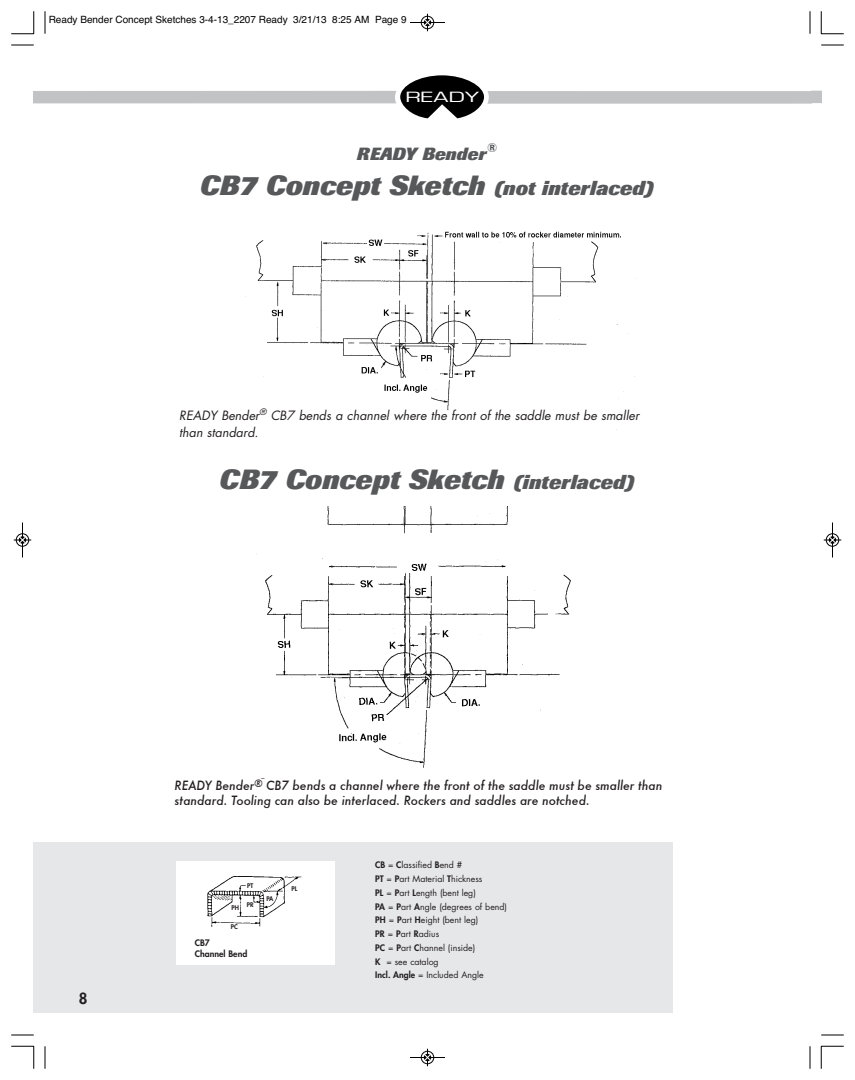
<style>
.page{position:relative;width:855px;height:1080px;background:#fff}
.page>*{position:absolute;margin:0;border:0;box-sizing:border-box;transform-origin:0 0}
.t1{font:italic 800 27.5px "Imago";color:#57585a}
.t2{font:italic 800 17.5px "Imago";color:#57585a}
.t3{font:800 15px "Futura";color:#231f20}
.t4{font:13.75px "Eurostile";color:#fff;scale:1.6 1}
.t5{font:italic 12.5px/17.5px "Futura";color:#231f20}
.t6{font:italic 500 12.5px/15px "Futura";color:#231f20;scale:.96 1}
.t7{font:10px "Helvetica";color:#000}
.t8{font:8.75px/13.8px "Futura";color:#231f20}
.t9{font:800 8.75px/11.2px "Futura";color:#231f20}
.t10{font:800 6.25px "Futura";color:#231f20}
.s1{font-size:20px}
.s2{font-weight:800}
</style>
<div class="page">
<div style="left:34px;top:842px;width:639px;height:171px;background:#e6e7e9"></div>
<div style="left:176px;top:861px;width:159px;height:104px;background:#fff"></div>
<img style="left:207px;top:876px;width:95px;height:51px">
<img style="left:245px;top:231px;width:391px;height:199px">
<img style="left:256px;top:506px;width:315px;height:262px">
<svg style="left:34px;top:75px;width:787px;height:43px"></svg>
<svg style="left:45px;top:11px;width:1px;height:23px"></svg>
<svg style="left:11px;top:45px;width:23px;height:1px"></svg>
<svg style="left:810px;top:11px;width:1px;height:23px"></svg>
<svg style="left:821px;top:45px;width:23px;height:1px"></svg>
<svg style="left:45px;top:1046px;width:1px;height:23px"></svg>
<svg style="left:11px;top:1035px;width:23px;height:1px"></svg>
<svg style="left:810px;top:1046px;width:1px;height:23px"></svg>
<svg style="left:821px;top:1035px;width:23px;height:1px"></svg>
<svg style="left:11px;top:11px;width:24px;height:24px"></svg>
<svg style="left:821px;top:11px;width:23px;height:24px"></svg>
<svg style="left:11px;top:1046px;width:24px;height:23px"></svg>
<svg style="left:821px;top:1046px;width:23px;height:23px"></svg>
<hr style="left:410px;top:22px;width:35px;height:1px;background:#000">
<div style="left:421px;top:16px;width:13px;height:13px;border:1px solid #000;border-radius:50%"></div>
<svg style="left:424px;top:14px;width:7px;height:17px"></svg>
<hr style="left:410px;top:1057px;width:35px;height:1px;background:#000">
<div style="left:421px;top:1051px;width:13px;height:13px;border:1px solid #000;border-radius:50%"></div>
<svg style="left:424px;top:1049px;width:7px;height:17px"></svg>
<div style="left:16px;top:533px;width:13px;height:14px;border:1px solid #fff;border-radius:50%"></div>
<hr style="left:22px;top:522px;width:1px;height:36px;background:#000">
<div style="left:16px;top:534px;width:13px;height:12px;border:1px solid #000;border-radius:50%"></div>
<svg style="left:14px;top:537px;width:17px;height:6px"></svg>
<div style="left:826px;top:533px;width:13px;height:14px;border:1px solid #fff;border-radius:50%"></div>
<hr style="left:832px;top:522px;width:1px;height:36px;background:#000">
<div style="left:826px;top:534px;width:13px;height:12px;border:1px solid #000;border-radius:50%"></div>
<svg style="left:824px;top:537px;width:17px;height:6px"></svg>
<p class="t7" style="left:49px;top:11px;width:359px">Ready Bender Concept Sketches 3-4-13_2207 Ready 3/21/13 8:25 AM Page 9</p>
<h3 class="t4" style="left:405px;top:88px;width:48px">READY</h3>
<h2 class="t2" style="left:357px;top:143px;width:141px">READY Bender<sup>®</sup></h2>
<h1 class="t1" style="left:200px;top:169px;width:456px">CB7 Concept Sketch <span class="s1">(not interlaced)</span></h1>
<h3 class="t5" style="left:179px;top:406px;width:461px">READY Bender<sup>®</sup> CB7 bends a channel where the front of the saddle must be smaller than standard.</h3>
<h1 class="t1" style="left:219px;top:463px;width:417px">CB7 Concept Sketch <span class="s1">(interlaced)</span></h1>
<h3 class="t5" style="left:178px;top:777px;width:489px">READY Bender<sup>®</sup> CB7 bends a cha nel where the front of the saddle must be smaller than standard. Tooling can also be interlaced.</h3>
<h3 class="t6" style="left:175px;top:777px;width:510px">READY Bender<sup>®</sup> CB7 bends a channel where the front of the saddle must be smaller than standard. Tooling can also be interlaced. Rockers and saddles are notched.</h3>
<h3 class="t3" style="left:79px;top:988px;width:10px">8</h3>
<p class="t10" style="left:232px;top:903px;width:9px">PH</p>
<p class="t10" style="left:247px;top:882px;width:8px">PT</p>
<p class="t10" style="left:247px;top:901px;width:8px">PR</p>
<p class="t10" style="left:231px;top:922px;width:9px">PC</p>
<p class="t9" style="left:195px;top:937px;width:54px">CB7<br>Channel Bend</p>
<p class="t10" style="left:267px;top:894px;width:9px">PA</p>
<p class="t10" style="left:292px;top:885px;width:7px">PL</p>
<p class="t8" style="left:375px;top:858px;width:133px"><span class="s2">CB</span> = <span class="s2">C</span>lassified <span class="s2">B</span>end #<br><span class="s2">PT</span> = <span class="s2">P</span>art Material <span class="s2">T</span>hickness<br><span class="s2">PL</span> = <span class="s2">P</span>art <span class="s2">L</span>ength (bent leg)<br><span class="s2">PA</span> = <span class="s2">P</span>art <span class="s2">A</span>ngle (degrees of bend)<br><span class="s2">PH</span> = <span class="s2">P</span>art <span class="s2">H</span>eight (bent leg)<br><span class="s2">PR</span> = <span class="s2">P</span>art <span class="s2">R</span>adius<br><span class="s2">PC</span> = <span class="s2">P</span>art <span class="s2">C</span>hannel (inside)<br><span class="s2">K</span> = see catalog<br><span class="s2">Incl. Angle</span> = Included Angle</p>
</div>
